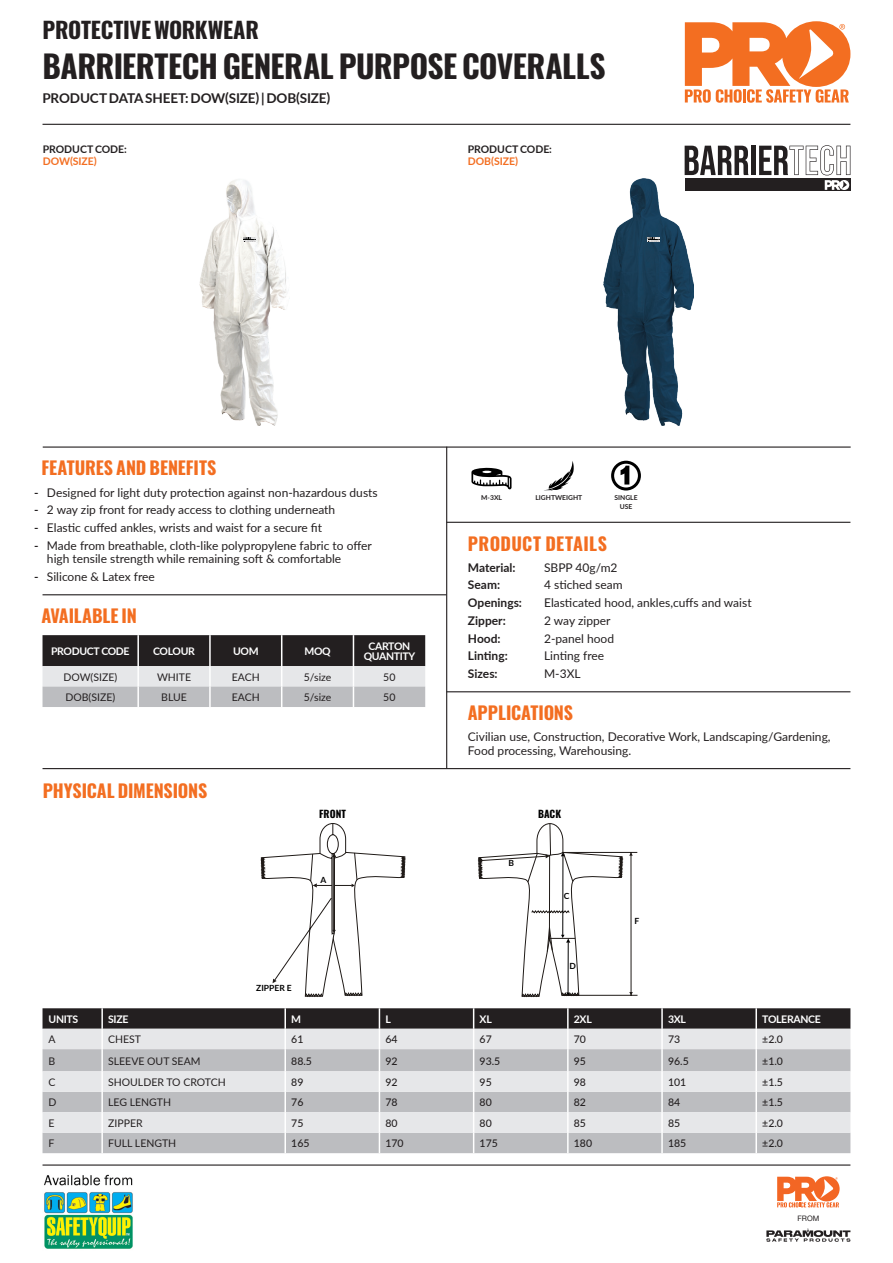
<style>
.page{position:relative;width:893px;height:1263px;background:#fff}
.page>*{position:absolute;margin:0;border:0;box-sizing:border-box;transform-origin:0 0}
.t1{font:700 31.5px "Oswald";letter-spacing:-.015em;color:#231f20}
.t2{font:700 22.5px "Oswald";letter-spacing:-.015em;color:#231f20}
.t3{font:700 18px "Oswald";letter-spacing:-.005em;color:#f36e21}
.t4{font:700 18px "Oswald";letter-spacing:.02em;color:#f36e21}
.t5{font:700 13.5px "Lato";letter-spacing:-.01em;color:#231f20}
.t6{font:12px/13.5px "Lato";color:#231f20}
.t7{font:700 12px "Lato";color:#231f20}
.t8{font:10.5px "Lato";color:#231f20}
.t9{font:500 10.5px "Lato";color:#231f20}
.t10{font:700 10.5px/10.5px "Lato";letter-spacing:-.03em;color:#fff;text-align:center}
.t11{font:700 10.5px/11.7px "Lato";color:#231f20}
.t12{font:700 10.2px "Oswald";color:#000}
.t13{font:700 8.55px "Lato";color:#000}
.t14{font:7.5px "Helvetica Neue";color:#231f20}
.t15{font:700 6.75px/9px "Lato";color:#231f20;text-align:center}
.s1{color:#f36e21}
.s2{font-weight:700}
</style>
<div class="page">
<svg style="left:43px;top:635px;width:382px;height:72px;background:#878688"></svg>
<hr style="left:209px;top:635px;width:2px;height:31px;background:#fff">
<hr style="left:281px;top:635px;width:1px;height:31px;background:#fff">
<hr style="left:353px;top:635px;width:1px;height:31px;background:#fff">
<svg style="left:685px;top:21px;width:165px;height:82px"></svg>
<hr style="left:43px;top:446px;width:808px;height:2px;background:#231f20">
<hr style="left:446px;top:447px;width:1px;height:321px;background:#231f20">
<hr style="left:446px;top:522px;width:404px;height:1px;background:#231f20">
<hr style="left:446px;top:691px;width:404px;height:1px;background:#231f20">
<hr style="left:43px;top:768px;width:807px;height:1px;background:#231f20">
<hr style="left:43px;top:594px;width:403px;height:1px;background:#231f20">
<hr style="left:43px;top:124px;width:807px;height:1px;background:#231f20">
<svg style="left:471px;top:468px;width:41px;height:21px"></svg>
<hr style="left:43px;top:1164px;width:807px;height:1px;background:#231f20">
<div style="left:685px;top:179px;width:165px;height:12px;background:#231f20"></div>
<svg style="left:685px;top:146px;width:63px;height:29px"></svg>
<div style="left:751px;top:146px;width:5px;height:29px;background:#231f20"></div>
<svg style="left:759px;top:145px;width:91px;height:45px"></svg>
<svg style="left:546px;top:461px;width:28px;height:29px"></svg>
<svg style="left:611px;top:461px;width:30px;height:29px"></svg>
<img style="left:199px;top:180px;width:88px;height:245px">
<svg style="left:244px;top:237px;width:12px;height:5px"></svg>
<img style="left:603px;top:178px;width:90px;height:247px">
<svg style="left:647px;top:237px;width:13px;height:5px"></svg>
<svg style="left:261px;top:823px;width:144px;height:173px"></svg>
<svg style="left:479px;top:823px;width:159px;height:174px"></svg>
<svg style="left:43px;top:1008px;width:807px;height:145px;background:#b9babc"></svg>
<hr style="left:567px;top:1133px;width:2px;height:20px;background:#fff">
<hr style="left:661px;top:1133px;width:2px;height:20px;background:#fff">
<hr style="left:755px;top:1133px;width:2px;height:20px;background:#fff">
<svg style="left:777px;top:1176px;width:63px;height:31px"></svg>
<svg style="left:766px;top:1228px;width:84px;height:14px"></svg>
<img style="left:44px;top:1174px;width:89px;height:75px">
<p class="t2" style="left:43px;top:19px;width:218px">PROTECTIVE WORKWEAR</p>
<p class="t1" style="left:43px;top:50px;width:565px">BARRIERTECH GENERAL PURPOSE COVERALLS</p>
<p class="t5" style="left:43px;top:88px;width:289px">PRODUCT DATA SHEET: DOW(SIZE) | DOB(SIZE)</p>
<p class="t11" style="left:43px;top:143px;width:86px">PRODUCT CODE:<br><span class="s1">DOW(SIZE)</span></p>
<p class="t11" style="left:468px;top:143px;width:86px">PRODUCT CODE:<br><span class="s1">DOB(SIZE)</span></p>
<p class="t3" style="left:41px;top:458px;width:177px">FEATURES AND BENEFITS</p>
<p class="t6" style="left:34px;top:485px;width:345px"><span class="s2">-</span> Designed for light duty protection against non-hazardous dusts</p>
<p class="t6" style="left:34px;top:503px;width:303px"><span class="s2">-</span> 2 way zip front for ready access to clothing underneath</p>
<p class="t6" style="left:34px;top:520px;width:289px"><span class="s2">-</span> Elastic cuffed ankles, wrists and waist for a secure fit</p>
<p class="t6" style="left:47px;top:538px;width:326px;text-indent:-13px"><span class="s2">-</span> Made from breathable, cloth-like polypropylene fabric to offer high tensile strength while remaining soft &amp; comfortable</p>
<p class="t6" style="left:34px;top:569px;width:122px"><span class="s2">-</span> Silicone &amp; Latex free</p>
<p class="t3" style="left:41px;top:606px;width:97px">AVAILABLE IN</p>
<p class="t10" style="left:51px;top:645px;width:80px">PRODUCT CODE</p>
<p class="t10" style="left:153px;top:645px;width:43px">COLOUR</p>
<p class="t10" style="left:233px;top:645px;width:27px">UOM</p>
<p class="t10" style="left:304px;top:645px;width:28px">MOQ</p>
<p class="t10" style="left:364px;top:640px;width:53px">CARTON<br>QUANTITY</p>
<p class="t8" style="left:63px;top:669px;width:55px">DOW(SIZE)</p>
<p class="t8" style="left:157px;top:669px;width:36px">WHITE</p>
<p class="t8" style="left:232px;top:669px;width:30px">EACH</p>
<p class="t8" style="left:304px;top:669px;width:29px">5/size</p>
<p class="t8" style="left:383px;top:669px;width:14px">50</p>
<p class="t8" style="left:65px;top:690px;width:51px">DOB(SIZE)</p>
<p class="t8" style="left:161px;top:690px;width:27px">BLUE</p>
<p class="t8" style="left:232px;top:690px;width:30px">EACH</p>
<p class="t8" style="left:304px;top:690px;width:29px">5/size</p>
<p class="t8" style="left:383px;top:690px;width:14px">50</p>
<p class="t3" style="left:43px;top:781px;width:166px">PHYSICAL DIMENSIONS</p>
<p class="t12" style="left:319px;top:809px;width:28px">FRONT</p>
<p class="t13" style="left:320px;top:874px;width:7px">A</p>
<p class="t13" style="left:256px;top:982px;width:37px">ZIPPER E</p>
<p class="t15" style="left:481px;top:492px;width:22px">M-3XL</p>
<p class="t15" style="left:535px;top:492px;width:48px">LIGHTWEIGHT</p>
<p class="t15" style="left:614px;top:492px;width:25px">SINGLE<br>USE</p>
<p class="t4" style="left:468px;top:534px;width:141px">PRODUCT DETAILS</p>
<p class="t7" style="left:468px;top:558px;width:49px">Material:</p>
<p class="t7" style="left:468px;top:576px;width:34px">Seam:</p>
<p class="t7" style="left:468px;top:594px;width:56px">Openings:</p>
<p class="t7" style="left:468px;top:612px;width:39px">Zipper:</p>
<p class="t7" style="left:468px;top:629px;width:34px">Hood:</p>
<p class="t7" style="left:468px;top:647px;width:41px">Linting:</p>
<p class="t7" style="left:468px;top:665px;width:31px">Sizes:</p>
<p class="t6" style="left:544px;top:560px;width:75px">SBPP 40g/m2</p>
<p class="t6" style="left:544px;top:578px;width:80px">4 stiched seam</p>
<p class="t6" style="left:544px;top:595px;width:209px">Elasticated hood, ankles,cuffs and waist</p>
<p class="t6" style="left:544px;top:613px;width:68px">2 way zipper</p>
<p class="t6" style="left:544px;top:631px;width:72px">2-panel hood</p>
<p class="t6" style="left:544px;top:649px;width:62px">Linting free</p>
<p class="t6" style="left:544px;top:666px;width:38px">M-3XL</p>
<p class="t3" style="left:468px;top:703px;width:107px">APPLICATIONS</p>
<p class="t6" style="left:468px;top:730px;width:364px">Civilian use, Construction, Decorative Work, Landscaping/Gardening,<br>Food processing, Warehousing.</p>
<p class="t13" style="left:508px;top:857px;width:7px">B</p>
<p class="t12" style="left:538px;top:809px;width:24px">BACK</p>
<p class="t13" style="left:564px;top:890px;width:7px">C</p>
<p class="t13" style="left:569px;top:959px;width:8px">D</p>
<p class="t13" style="left:635px;top:914px;width:6px">F</p>
<p class="t10" style="left:49px;top:1013px;width:31px">UNITS</p>
<p class="t10" style="left:108px;top:1013px;width:22px">SIZE</p>
<p class="t10" style="left:291px;top:1013px;width:11px">M</p>
<p class="t10" style="left:385px;top:1013px;width:7px">L</p>
<p class="t10" style="left:480px;top:1013px;width:14px">XL</p>
<p class="t10" style="left:574px;top:1013px;width:19px">2XL</p>
<p class="t10" style="left:668px;top:1013px;width:19px">3XL</p>
<p class="t10" style="left:762px;top:1013px;width:60px">TOLERANCE</p>
<p class="t8" style="left:49px;top:1032px;width:9px">A</p>
<p class="t8" style="left:108px;top:1032px;width:34px">CHEST</p>
<p class="t9" style="left:291px;top:1032px;width:14px">61</p>
<p class="t9" style="left:385px;top:1032px;width:14px">64</p>
<p class="t9" style="left:480px;top:1032px;width:14px">67</p>
<p class="t9" style="left:574px;top:1032px;width:14px">70</p>
<p class="t9" style="left:668px;top:1032px;width:14px">73</p>
<p class="t9" style="left:762px;top:1032px;width:22px">±2.0</p>
<p class="t8" style="left:49px;top:1053px;width:8px">B</p>
<p class="t8" style="left:108px;top:1053px;width:94px">SLEEVE OUT SEAM</p>
<p class="t9" style="left:291px;top:1053px;width:22px">88.5</p>
<p class="t9" style="left:385px;top:1053px;width:14px">92</p>
<p class="t9" style="left:480px;top:1053px;width:22px">93.5</p>
<p class="t9" style="left:574px;top:1053px;width:14px">95</p>
<p class="t9" style="left:668px;top:1053px;width:22px">96.5</p>
<p class="t9" style="left:762px;top:1053px;width:22px">±1.0</p>
<p class="t8" style="left:49px;top:1074px;width:9px">C</p>
<p class="t8" style="left:108px;top:1074px;width:119px">SHOULDER TO CROTCH</p>
<p class="t9" style="left:291px;top:1074px;width:14px">89</p>
<p class="t9" style="left:385px;top:1074px;width:14px">92</p>
<p class="t9" style="left:480px;top:1074px;width:14px">95</p>
<p class="t9" style="left:574px;top:1074px;width:14px">98</p>
<p class="t9" style="left:668px;top:1074px;width:20px">101</p>
<p class="t9" style="left:762px;top:1074px;width:22px">±1.5</p>
<p class="t8" style="left:49px;top:1095px;width:9px">D</p>
<p class="t8" style="left:108px;top:1095px;width:64px">LEG LENGTH</p>
<p class="t9" style="left:291px;top:1095px;width:14px">76</p>
<p class="t9" style="left:385px;top:1095px;width:14px">78</p>
<p class="t9" style="left:480px;top:1095px;width:14px">80</p>
<p class="t9" style="left:574px;top:1095px;width:14px">82</p>
<p class="t9" style="left:668px;top:1095px;width:14px">84</p>
<p class="t9" style="left:762px;top:1095px;width:22px">±1.5</p>
<p class="t8" style="left:49px;top:1115px;width:8px">E</p>
<p class="t8" style="left:108px;top:1115px;width:36px">ZIPPER</p>
<p class="t9" style="left:291px;top:1115px;width:14px">75</p>
<p class="t9" style="left:385px;top:1115px;width:14px">80</p>
<p class="t9" style="left:480px;top:1115px;width:14px">80</p>
<p class="t9" style="left:574px;top:1115px;width:14px">85</p>
<p class="t9" style="left:668px;top:1115px;width:14px">85</p>
<p class="t9" style="left:762px;top:1115px;width:22px">±2.0</p>
<p class="t8" style="left:49px;top:1136px;width:7px">F</p>
<p class="t8" style="left:108px;top:1136px;width:70px">FULL LENGTH</p>
<p class="t9" style="left:291px;top:1136px;width:20px">165</p>
<p class="t9" style="left:385px;top:1136px;width:20px">170</p>
<p class="t9" style="left:480px;top:1136px;width:20px">175</p>
<p class="t9" style="left:574px;top:1136px;width:20px">180</p>
<p class="t9" style="left:668px;top:1136px;width:20px">185</p>
<p class="t9" style="left:762px;top:1136px;width:22px">±2.0</p>
<p class="t14" style="left:797px;top:1212px;width:24px">FROM</p>
</div>
